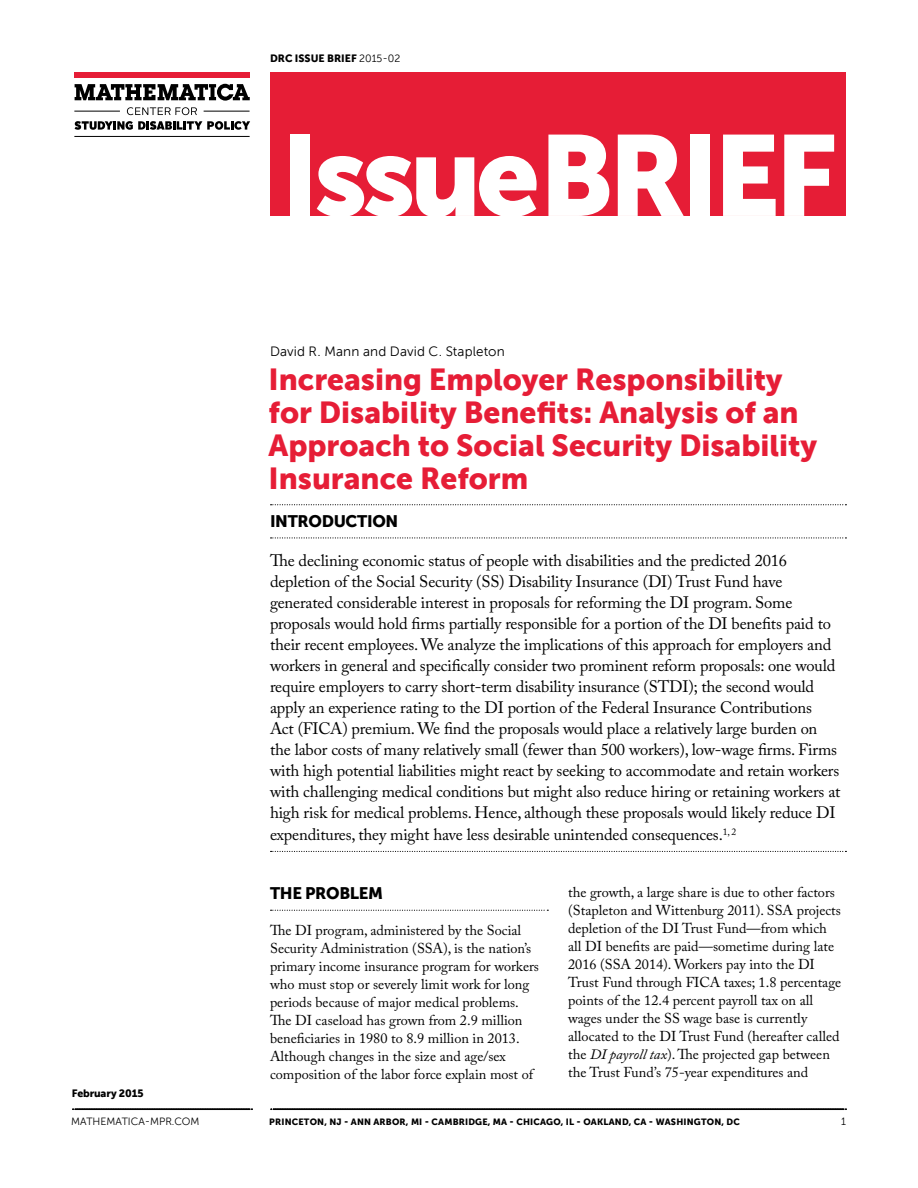
<style>
.page{position:relative;width:918px;height:1188px;background:#fff}
.page>*{position:absolute;margin:0;border:0;box-sizing:border-box;transform-origin:0 0}
.t1{font:113.85px "Museo Sans 900";letter-spacing:-.05em;color:#fff}
.t2{font:30px/33px "Museo Sans 900";color:#e61d36}
.t3{font:16.5px/21px "Adobe Caslon Pro";letter-spacing:-.01em;color:#000}
.t4{font:16.5px "Museo Sans 900";letter-spacing:-.02em;color:#000}
.t5{font:14.25px/18px "Adobe Caslon Pro";color:#000}
.t6{font:13.5px "Museo Sans 300";letter-spacing:.01em;color:#000}
.t7{font:10.5px "Museo Sans 900";color:#000}
.t8{font:10.5px "Museo Sans 300";color:#000}
.t9{font:9px "Museo Sans 900";letter-spacing:.02em;color:#000}
.s1{font-family:"Museo Sans 300"}
.s2{font-style:italic}
</style>
<div class="page">
<div style="left:74px;top:72px;width:176px;height:5px;background:#e61d36"></div>
<svg style="left:75px;top:84px;width:175px;height:17px"></svg>
<svg style="left:127px;top:107px;width:70px;height:8px"></svg>
<hr style="left:204px;top:111px;width:46px;height:1px;background:#000">
<hr style="left:74px;top:111px;width:46px;height:1px;background:#000">
<svg style="left:75px;top:121px;width:175px;height:9px"></svg>
<hr style="left:74px;top:136px;width:176px;height:1px;background:#000">
<svg style="left:271px;top:504px;width:575px;height:1px"></svg>
<svg style="left:271px;top:910px;width:277px;height:1px"></svg>
<svg style="left:271px;top:1109px;width:575px;height:1px"></svg>
<svg style="left:73px;top:1109px;width:179px;height:1px"></svg>
<div style="left:270px;top:72px;width:576px;height:144px;background:#e61d36"></div>
<svg style="left:271px;top:537px;width:575px;height:1px"></svg>
<svg style="left:271px;top:851px;width:575px;height:1px"></svg>
<p class="t7" style="left:270px;top:53px;width:132px">DRC ISSUE BRIEF <span class="s1">2015-02</span></p>
<h1 class="t1" style="left:281px;top:111px;width:558px">IssueBRIEF</h1>
<p class="t6" style="left:270px;top:344px;width:236px">David R. Mann and David C. Stapleton</p>
<h1 class="t2" style="left:269px;top:363px;width:550px">Increasing Employer Responsibility for Disability Benefits: Analysis of an Approach to Social Security Disability Insurance Reform</h1>
<h2 class="t4" style="left:270px;top:511px;width:130px">INTRODUCTION</h2>
<p class="t3" style="left:270px;top:549px;width:572px">The declining economic status of people with disabilities and the predicted 2016 depletion of the Social Security (SS) Disability Insurance (DI) Trust Fund have generated considerable interest in proposals for reforming the DI program. Some proposals would hold firms partially responsible for a portion of the DI benefits paid to their recent employees. We analyze the implications of this approach for employers and workers in general and specifically consider two prominent reform proposals: one would require employers to carry short-term disability insurance (STDI); the second would apply an experience rating to the DI portion of the Federal Insurance Contributions<br>Act (FICA) premium. We find the proposals would place a relatively large burden on the labor costs of many relatively small (fewer than 500 workers), low-wage firms. Firms with high potential liabilities might react by seeking to accommodate and retain workers with challenging medical conditions but might also reduce hiring or retaining workers at high risk for medical problems. Hence, although these proposals would likely reduce DI</p>
<p class="t3" style="left:270px;top:824px;width:468px">expenditures, they might have less desirable unintended consequences.<sup>1,</sup> <sup>2</sup></p>
<p class="t7" style="left:72px;top:1088px;width:73px">February 2015</p>
<h2 class="t4" style="left:270px;top:884px;width:115px">THE PROBLEM</h2>
<p class="t5" style="left:270px;top:921px;width:271px">The DI program, administered by the Social Security Administration (SSA), is the nation’s primary income insurance program for workers who must stop or severely limit work for long periods because of major medical problems.<br>The DI caseload has grown from 2.9 million beneficiaries in 1980 to 8.9 million in 2013.<br>Although changes in the size and age/sex composition of the labor force explain most of</p>
<p class="t5" style="left:568px;top:883px;width:275px">the growth, a large share is due to other factors (Stapleton and Wittenburg 2011). SSA projects depletion of the DI Trust Fund—from which all DI benefits are paid—sometime during late 2016 (SSA 2014). Workers pay into the DI Trust Fund through FICA taxes; 1.8 percentage points of the 12.4 percent payroll tax on all wages under the SS wage base is currently allocated to the DI Trust Fund (hereafter called the <span class="s2">DI payroll tax</span>). The projected gap between the Trust Fund’s 75-year expenditures and</p>
<p class="t8" style="left:71px;top:1116px;width:130px">MATHEMATICA-MPR.COM</p>
<p class="t9" style="left:269px;top:1117px;width:472px">PRINCETON, NJ - ANN ARBOR, MI - CAMBRIDGE, MA - CHICAGO, IL - OAKLAND, CA - WASHINGTON, DC</p>
<p class="t8" style="left:841px;top:1116px;width:6px">1</p>
</div>
